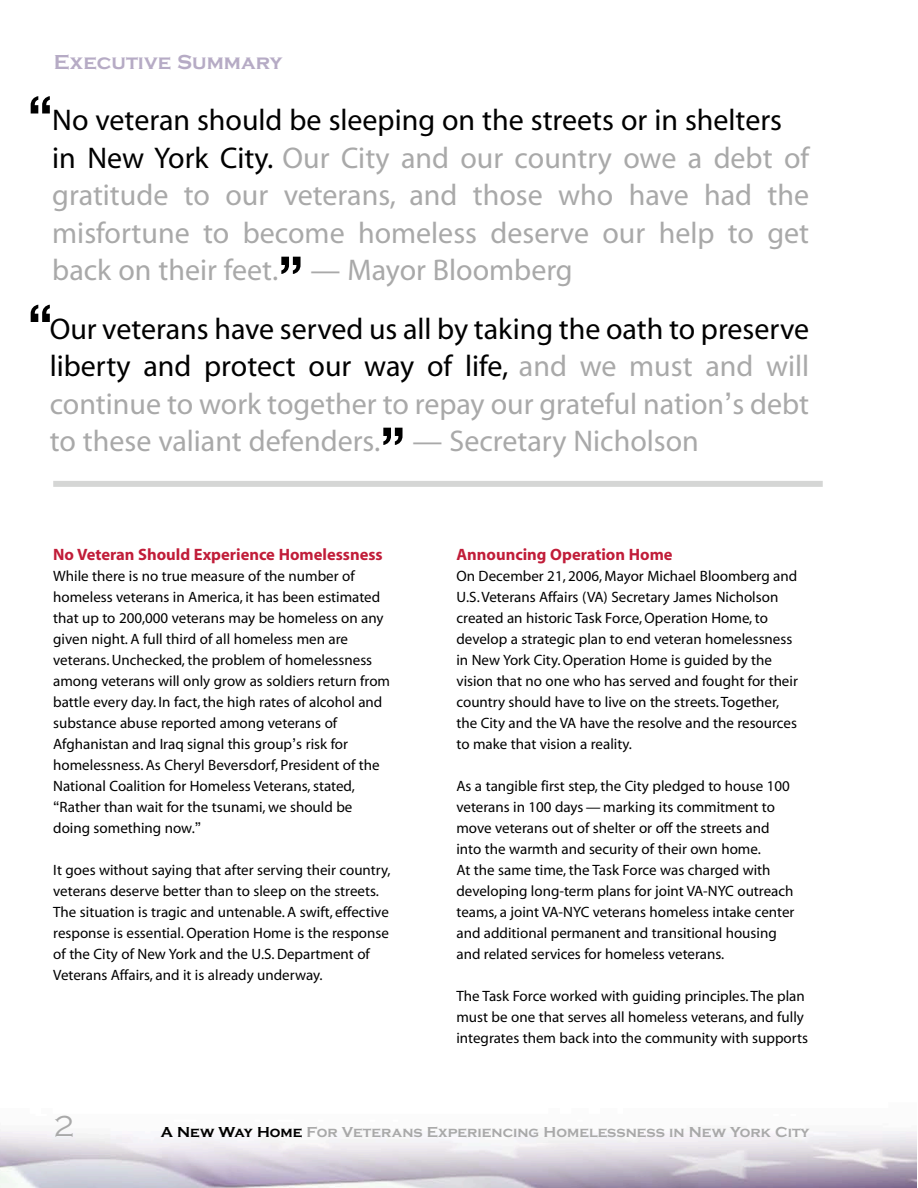
<style>
.page{position:relative;width:918px;height:1188px;background:#fff}
.page>*{position:absolute;margin:0;border:0;box-sizing:border-box;transform-origin:0 0}
.t1{font:30px/37.5px "Myriad";color:#a9a9a9}
.t2{font:30px "Copperplate T Ligh";color:#a9a9a9}
.t3{font:700 21px "Copperplate T";color:#b6abc5}
.t4{font:700 16.5px "Myriad";color:#c11d39}
.t5{font:15px/21px "Myriad";color:#000}
.t6{font:700 15px "Copperplate T";color:#a9a9a9}
.s1{font-family:"Helvetica Neue";font-weight:700;font-size:54px;color:#000}
.s2{color:#000}
.s3{font-family:"Helvetica Neue"}
</style>
<div class="page">
<img style="left:0;top:1129px;width:917px;height:59px">
<div style="left:53px;top:481px;width:770px;height:6px;background:#d5d6d5"></div>
<h2 class="t3" style="left:54px;top:55px;width:230px">Executive Summary</h2>
<p class="t1" style="left:52px;top:104px;width:758px;text-indent:-25px"><span class="s1">“</span><span class="s2">No veteran should be sleeping on the streets or in shelters in New York City.</span> Our City and our country owe a debt of gratitude to our veterans, and those who have had the misfortune to become homeless deserve our help to get back on their feet.<span class="s1">”</span> — Mayor Bloomberg</p>
<h1 class="t1" style="left:50px;top:312px;width:761px;text-align:justify;text-indent:-22px"><span class="s1">“</span><span class="s2">Our veterans have served us all by taking the oath to preserve liberty and protect our way of life,</span> and we must and will continue to work together to repay our grateful nation<span class="s3">’</span>s debt to these valiant defenders.<span class="s1">”</span> — Secretary Nicholson</h1>
<p class="t4" style="left:53px;top:548px;width:331px">No Veteran Should Experience Homelessness</p>
<p class="t5" style="left:53px;top:566px;width:338px">While there is no true measure of the number of homeless veterans in America, it has been estimated that up to 200,000 veterans may be homeless on any given night. A full third of all homeless men are veterans. Unchecked, the problem of homelessness among veterans will only grow as soldiers return from battle every day. In fact, the high rates of alcohol and substance abuse reported among veterans of Afghanistan and Iraq signal this group<span class="s3">’</span>s risk for homelessness. As Cheryl Beversdorf, President of the National Coalition for Homeless Veterans, stated, <span class="s3">“</span>Rather than wait for the tsunami, we should be doing something now.<span class="s3">”</span></p>
<p class="t5" style="left:53px;top:860px;width:339px">It goes without saying that after serving their country, veterans deserve better than to sleep on the streets.<br>The situation is tragic and untenable. A swift, effective response is essential. Operation Home is the response of the City of New York and the U.S. Department of Veterans Affairs, and it is already underway.</p>
<p class="t4" style="left:456px;top:548px;width:218px">Announcing Operation Home</p>
<p class="t5" style="left:456px;top:566px;width:343px">On December 21, 2006, Mayor Michael Bloomberg and U.S.Veterans Affairs (VA) Secretary James Nicholson created an historic Task Force, Operation Home, to develop a strategic plan to end veteran homelessness in New York City. Operation Home is guided by the vision that no one who has served and fought for their country should have to live on the streets.Together, the City and the VA have the resolve and the resources to make that vision a reality.</p>
<p class="t5" style="left:456px;top:776px;width:339px">As a tangible first step, the City pledged to house 100 veterans in 100 days—marking its commitment to move veterans out of shelter or off the streets and into the warmth and security of their own home.<br>At the same time, the Task Force was charged with developing long-term plans for joint VA-NYC outreach teams, a joint VA-NYC veterans homeless intake center and additional permanent and transitional housing and related services for homeless veterans.</p>
<p class="t5" style="left:456px;top:986px;width:353px">The Task Force worked with guiding principles.The plan must be one that serves all homeless veterans, and fully integrates them back into the community with supports</p>
<h1 class="t2" style="left:53px;top:1116px;width:23px">2</h1>
<p class="t6" style="left:161px;top:1127px;width:650px"><span class="s2">A New Way Home</span> For Veterans Experiencing Homelessness in New York City</p>
</div>
